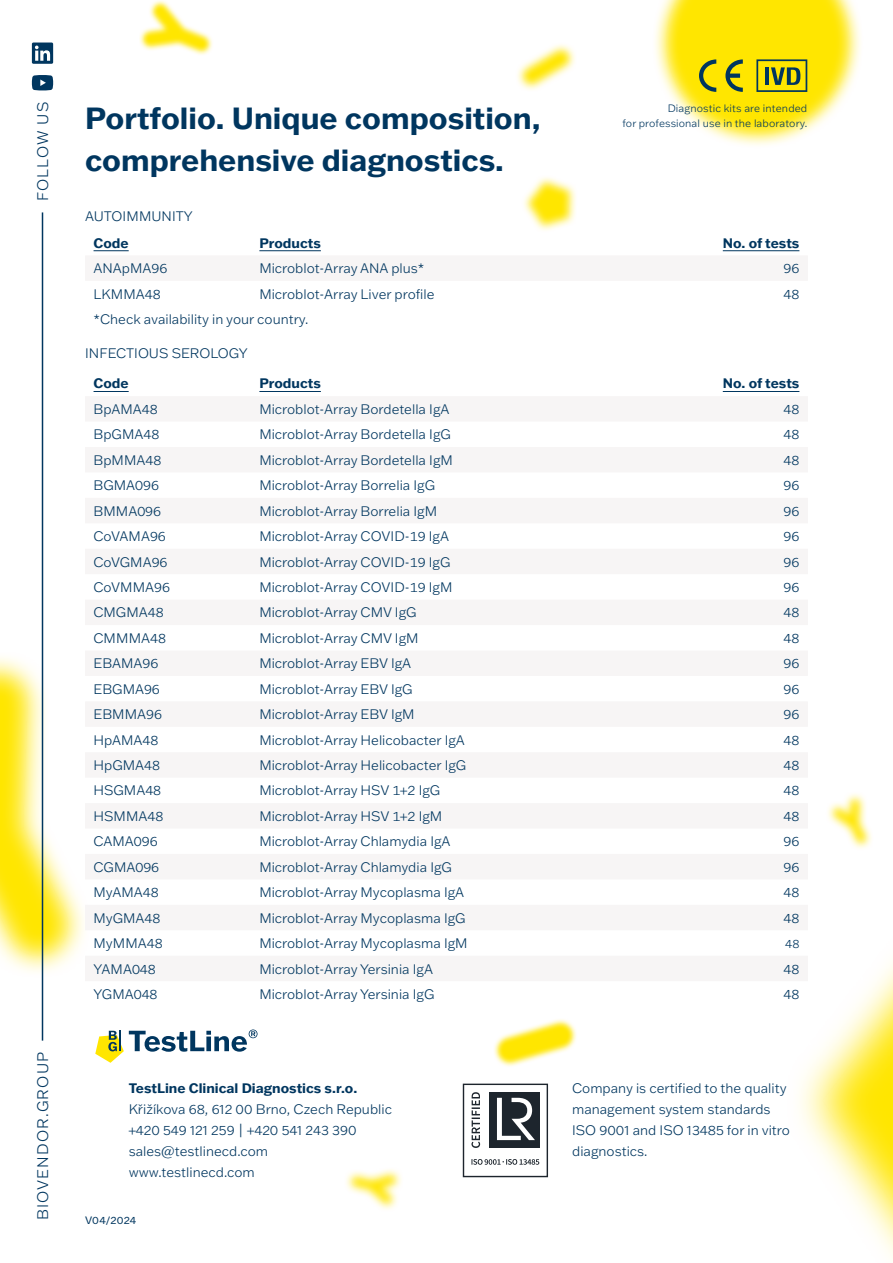
<style>
.page{position:relative;width:893px;height:1263px;background:#fff}
.page>*{position:absolute;margin:0;border:0;box-sizing:border-box;transform-origin:0 0}
.t1{font:700 30px/42px "Franklin Gothic ATF";color:#00365f}
.t2{font:300 15px "Franklin Gothic ATF";letter-spacing:.075em;color:#00365f}
.t3{font:300 13.5px/21px "Franklin Gothic ATF";color:#00365f}
.t4{font:700 13.5px "Franklin Gothic ATF";color:#00365f}
.t5{font:300 12px "Franklin Gothic ATF";color:#00365f}
.t6{font:300 10.5px/15px "Franklin Gothic ATF";letter-spacing:.01em;color:#00365f;text-align:right}
.t7{font:10.5px "Franklin Gothic ATF";letter-spacing:.015em;color:#00365f}
</style>
<div class="page">
<svg style="left:800px;top:1054px;width:22px;height:99px"></svg>
<svg style="left:822px;top:962px;width:71px;height:297px"></svg>
<svg style="left:655px;top:0;width:205px;height:145px"></svg>
<svg style="left:0;top:651px;width:84px;height:327px"></svg>
<svg style="left:0;top:673px;width:72px;height:287px"></svg>
<svg style="left:139px;top:0;width:74px;height:55px"></svg>
<svg style="left:144px;top:4px;width:66px;height:47px"></svg>
<svg style="left:524px;top:177px;width:52px;height:53px"></svg>
<svg style="left:529px;top:183px;width:40px;height:42px;background:#ffed55"></svg>
<svg style="left:828px;top:794px;width:44px;height:55px"></svg>
<svg style="left:833px;top:799px;width:33px;height:44px"></svg>
<svg style="left:346px;top:1169px;width:55px;height:40px"></svg>
<svg style="left:352px;top:1175px;width:44px;height:29px"></svg>
<svg style="left:517px;top:44px;width:58px;height:46px"></svg>
<svg style="left:522px;top:49px;width:49px;height:36px"></svg>
<svg style="left:494px;top:1019px;width:83px;height:48px"></svg>
<svg style="left:497px;top:1022px;width:76px;height:41px"></svg>
<svg style="left:32px;top:43px;width:21px;height:21px"></svg>
<hr style="left:42px;top:212px;width:1px;height:828px;background:#00365f">
<svg style="left:32px;top:75px;width:21px;height:15px"></svg>
<svg style="left:95px;top:1029px;width:163px;height:34px"></svg>
<div style="left:463px;top:1083px;width:85px;height:94px;background:#fff;border:1px solid #1d252d"></div>
<div style="left:489px;top:1092px;width:50px;height:56px;background:#1d252d"></div>
<svg style="left:497px;top:1098px;width:38px;height:42px"></svg>
<svg style="left:471px;top:1092px;width:9px;height:56px"></svg>
<svg style="left:471px;top:1159px;width:68px;height:6px"></svg>
<hr style="left:94px;top:250px;width:35px;height:1px;background:#00365f">
<hr style="left:259px;top:250px;width:62px;height:1px;background:#00365f">
<hr style="left:723px;top:250px;width:76px;height:1px;background:#00365f">
<hr style="left:94px;top:391px;width:35px;height:1px;background:#00365f">
<hr style="left:259px;top:391px;width:62px;height:1px;background:#00365f">
<hr style="left:723px;top:391px;width:76px;height:1px;background:#00365f">
<svg style="left:666px;top:0;width:184px;height:134px;background:#f4e22f"></svg>
<p class="t2" style="left:33px;top:201px;width:101px;rotate:-90deg">FOLLOW US</p>
<p class="t2" style="left:33px;top:1220px;width:170px;rotate:-90deg">BIOVENDOR.GROUP</p>
<h1 class="t1" style="left:85px;top:96px;width:457px">Portfolio. Unique composition, comprehensive diagnostics.</h1>
<p class="t6" style="left:622px;top:101px;width:186px">Diagnostic kits are intended<br>for professional use in the laboratory.</p>
<p class="t3" style="left:85px;top:206px;width:109px">AUTOIMMUNITY</p>
<p class="t4" style="left:94px;top:234px;width:37px">Code</p>
<p class="t4" style="left:259px;top:234px;width:63px">Products</p>
<p class="t4" style="left:723px;top:234px;width:78px">No. of tests</p>
<p class="t3" style="left:94px;top:257px;width:75px">ANApMA96</p>
<p class="t3" style="left:259px;top:257px;width:166px">Microblot-Array ANA plus*</p>
<p class="t3" style="left:783px;top:257px;width:17px">96</p>
<p class="t3" style="left:94px;top:283px;width:69px">LKMMA48</p>
<p class="t3" style="left:259px;top:283px;width:177px">Microblot-Array Liver profile</p>
<p class="t3" style="left:783px;top:283px;width:17px">48</p>
<p class="t3" style="left:94px;top:308px;width:216px">*Check availability in your country.</p>
<p class="t3" style="left:85px;top:342px;width:164px">INFECTIOUS SEROLOGY</p>
<p class="t4" style="left:94px;top:375px;width:37px">Code</p>
<p class="t4" style="left:259px;top:375px;width:63px">Products</p>
<p class="t4" style="left:723px;top:375px;width:78px">No. of tests</p>
<p class="t3" style="left:94px;top:398px;width:66px">BpAMA48</p>
<p class="t3" style="left:259px;top:398px;width:192px">Microblot-Array Bordetella IgA</p>
<p class="t3" style="left:783px;top:398px;width:17px">48</p>
<p class="t3" style="left:94px;top:424px;width:67px">BpGMA48</p>
<p class="t3" style="left:259px;top:424px;width:193px">Microblot-Array Bordetella IgG</p>
<p class="t3" style="left:783px;top:424px;width:17px">48</p>
<p class="t3" style="left:94px;top:449px;width:69px">BpMMA48</p>
<p class="t3" style="left:259px;top:449px;width:195px">Microblot-Array Bordetella IgM</p>
<p class="t3" style="left:783px;top:449px;width:17px">48</p>
<p class="t3" style="left:94px;top:475px;width:67px">BGMA096</p>
<p class="t3" style="left:259px;top:475px;width:177px">Microblot-Array Borrelia IgG</p>
<p class="t3" style="left:783px;top:475px;width:17px">96</p>
<p class="t3" style="left:94px;top:500px;width:69px">BMMA096</p>
<p class="t3" style="left:259px;top:500px;width:179px">Microblot-Array Borrelia IgM</p>
<p class="t3" style="left:783px;top:500px;width:17px">96</p>
<p class="t3" style="left:94px;top:525px;width:74px">CoVAMA96</p>
<p class="t3" style="left:259px;top:525px;width:191px">Microblot-Array COVID-19 IgA</p>
<p class="t3" style="left:783px;top:525px;width:17px">96</p>
<p class="t3" style="left:94px;top:551px;width:76px">CoVGMA96</p>
<p class="t3" style="left:259px;top:551px;width:193px">Microblot-Array COVID-19 IgG</p>
<p class="t3" style="left:783px;top:551px;width:17px">96</p>
<p class="t3" style="left:94px;top:576px;width:78px">CoVMMA96</p>
<p class="t3" style="left:259px;top:576px;width:195px">Microblot-Array COVID-19 IgM</p>
<p class="t3" style="left:783px;top:576px;width:17px">96</p>
<p class="t3" style="left:94px;top:602px;width:72px">CMGMA48</p>
<p class="t3" style="left:259px;top:602px;width:159px">Microblot-Array CMV IgG</p>
<p class="t3" style="left:783px;top:602px;width:17px">48</p>
<p class="t3" style="left:94px;top:627px;width:74px">CMMMA48</p>
<p class="t3" style="left:259px;top:627px;width:161px">Microblot-Array CMV IgM</p>
<p class="t3" style="left:783px;top:627px;width:17px">48</p>
<p class="t3" style="left:94px;top:653px;width:66px">EBAMA96</p>
<p class="t3" style="left:259px;top:653px;width:153px">Microblot-Array EBV IgA</p>
<p class="t3" style="left:783px;top:653px;width:17px">96</p>
<p class="t3" style="left:94px;top:678px;width:68px">EBGMA96</p>
<p class="t3" style="left:259px;top:678px;width:155px">Microblot-Array EBV IgG</p>
<p class="t3" style="left:783px;top:678px;width:17px">96</p>
<p class="t3" style="left:94px;top:703px;width:70px">EBMMA96</p>
<p class="t3" style="left:259px;top:703px;width:157px">Microblot-Array EBV IgM</p>
<p class="t3" style="left:783px;top:703px;width:17px">96</p>
<p class="t3" style="left:94px;top:729px;width:66px">HpAMA48</p>
<p class="t3" style="left:259px;top:729px;width:207px">Microblot-Array Helicobacter IgA</p>
<p class="t3" style="left:783px;top:729px;width:17px">48</p>
<p class="t3" style="left:94px;top:754px;width:68px">HpGMA48</p>
<p class="t3" style="left:259px;top:754px;width:208px">Microblot-Array Helicobacter IgG</p>
<p class="t3" style="left:783px;top:754px;width:17px">48</p>
<p class="t3" style="left:94px;top:780px;width:69px">HSGMA48</p>
<p class="t3" style="left:259px;top:780px;width:182px">Microblot-Array HSV 1+2 IgG</p>
<p class="t3" style="left:783px;top:780px;width:17px">48</p>
<p class="t3" style="left:94px;top:805px;width:71px">HSMMA48</p>
<p class="t3" style="left:259px;top:805px;width:184px">Microblot-Array HSV 1+2 IgM</p>
<p class="t3" style="left:783px;top:805px;width:17px">48</p>
<p class="t3" style="left:94px;top:831px;width:66px">CAMA096</p>
<p class="t3" style="left:259px;top:831px;width:193px">Microblot-Array Chlamydia IgA</p>
<p class="t3" style="left:783px;top:831px;width:17px">96</p>
<p class="t3" style="left:94px;top:856px;width:67px">CGMA096</p>
<p class="t3" style="left:259px;top:856px;width:194px">Microblot-Array Chlamydia IgG</p>
<p class="t3" style="left:783px;top:856px;width:17px">96</p>
<p class="t3" style="left:94px;top:881px;width:67px">MyAMA48</p>
<p class="t3" style="left:259px;top:881px;width:206px">Microblot-Array Mycoplasma IgA</p>
<p class="t3" style="left:783px;top:881px;width:17px">48</p>
<p class="t3" style="left:94px;top:907px;width:68px">MyGMA48</p>
<p class="t3" style="left:259px;top:907px;width:208px">Microblot-Array Mycoplasma IgG</p>
<p class="t3" style="left:783px;top:907px;width:17px">48</p>
<p class="t3" style="left:94px;top:932px;width:71px">MyMMA48</p>
<p class="t3" style="left:259px;top:932px;width:210px">Microblot-Array Mycoplasma IgM</p>
<p class="t5" style="left:785px;top:935px;width:16px">48</p>
<p class="t3" style="left:94px;top:958px;width:64px">YAMA048</p>
<p class="t3" style="left:259px;top:958px;width:175px">Microblot-Array Yersinia IgA</p>
<p class="t3" style="left:783px;top:958px;width:17px">48</p>
<p class="t3" style="left:94px;top:983px;width:66px">YGMA048</p>
<p class="t3" style="left:259px;top:983px;width:177px">Microblot-Array Yersinia IgG</p>
<p class="t3" style="left:783px;top:983px;width:17px">48</p>
<p class="t4" style="left:129px;top:1079px;width:230px">TestLine Clinical Diagnostics s.r.o.</p>
<p class="t3" style="left:129px;top:1098px;width:265px">Křižíkova 68, 612 00 Brno, Czech Republic +420 549 121 259 | +420 541 243 390 sales@testlinecd.com www.testlinecd.com</p>
<p class="t7" style="left:85px;top:1213px;width:53px">V04/2024</p>
<p class="t3" style="left:572px;top:1077px;width:219px">Company is certified to the quality management system standards<br>ISO 9001 and ISO 13485 for in vitro diagnostics.</p>
</div>
